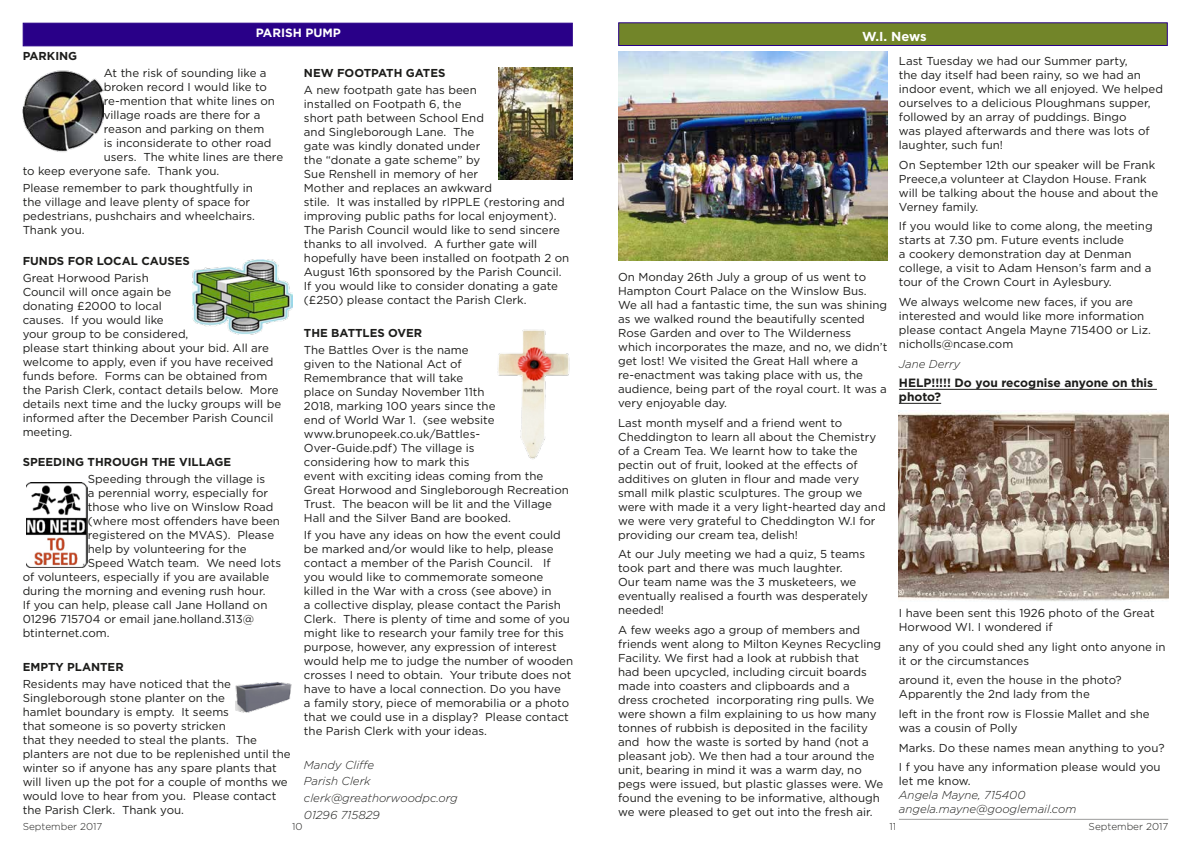
<style>
.page{position:relative;width:1191px;height:842px;background:#fff}
.page>*{position:absolute;margin:0;border:0;box-sizing:border-box;transform-origin:0 0}
.t1{font:700 13px "Gotham";color:#fff}
.t2{font:700 12px/14px "Gotham";color:#1d1d1b}
.t3{font:700 12px "Gotham";color:#fff}
.t4{font:11.5px/14px "Gotham";color:#1d1d1b}
.t5{font:italic 300 11.5px/16.8px "Gotham";color:#1d1d1b}
.t6{font:700 11.5px "Gotham";color:#1d1d1b}
.t7{font:300 10px "Gotham";color:#1d1d1b}
</style>
<div class="page">
<div style="left:23px;top:23px;width:550px;height:23px;background:#290088;border:1px solid #290088"></div>
<img style="left:618px;top:51px;width:269px;height:209px">
<div style="left:618px;top:22px;width:549px;height:24px;background:#728529;border:1px solid #290088"></div>
<img style="left:899px;top:410px;width:269px;height:191px">
<img style="left:23px;top:71px;width:81px;height:81px">
<img style="left:497px;top:329px;width:73px;height:130px">
<img style="left:499px;top:67px;width:74px;height:112px">
<img style="left:193px;top:260px;width:99px;height:75px">
<img style="left:235px;top:682px;width:57px;height:31px">
<img style="left:27px;top:483px;width:61px;height:84px">
<hr style="left:899px;top:389px;width:257px;height:1px;background:#1d1d1b">
<hr style="left:899px;top:403px;width:42px;height:1px;background:#1d1d1b">
<hr style="left:899px;top:819px;width:269px;height:1px;background:#9d9d9c">
<p class="t6" style="left:23px;top:49px;width:56px">PARKING</p>
<p class="t3" style="left:256px;top:25px;width:87px">PARISH PUMP</p>
<p class="t4" style="left:104px;top:66px;width:164px">At the risk of sounding like a</p>
<p class="t4" style="left:104px;top:80px;width:165px">broken record I would like to</p>
<p class="t4" style="left:104px;top:94px;width:173px">re-mention that white lines on</p>
<p class="t4" style="left:104px;top:108px;width:158px">village roads are there for a</p>
<p class="t4" style="left:104px;top:122px;width:162px">reason and parking on them</p>
<p class="t4" style="left:104px;top:136px;width:169px">is inconsiderate to other road</p>
<p class="t4" style="left:104px;top:150px;width:181px">users. The white lines are there</p>
<p class="t4" style="left:23px;top:164px;width:198px">to keep everyone safe. Thank you.</p>
<p class="t4" style="left:23px;top:181px;width:234px">Please remember to park thoughtfully in the village and leave plenty of space for pedestrians, pushchairs and wheelchairs.<br>Thank you.</p>
<p class="t6" style="left:23px;top:253px;width:169px">FUNDS FOR LOCAL CAUSES</p>
<p class="t4" style="left:23px;top:270px;width:260px">Great Horwood Parish<br>Council will once again be<br>donating £2000 to local<br>causes. If you would like<br>your group to be considered,<br>please start thinking about your bid. All are welcome to apply, even if you have received funds before. Forms can be obtained from the Parish Clerk, contact details below. More details next time and the lucky groups will be informed after the December Parish Council meeting.</p>
<p class="t6" style="left:23px;top:455px;width:210px">SPEEDING THROUGH THE VILLAGE</p>
<p class="t4" style="left:88px;top:472px;width:179px">Speeding through the village is</p>
<p class="t4" style="left:88px;top:486px;width:182px">a perennial worry, especially for</p>
<p class="t4" style="left:88px;top:500px;width:187px">those who live on Winslow Road</p>
<p class="t4" style="left:88px;top:514px;width:193px">(where most offenders have been</p>
<p class="t4" style="left:88px;top:528px;width:188px">registered on the MVAS). Please</p>
<p class="t4" style="left:88px;top:542px;width:160px">help by volunteering for the</p>
<p class="t4" style="left:88px;top:556px;width:195px">Speed Watch team. We need lots</p>
<p class="t4" style="left:23px;top:570px;width:248px">of volunteers, especially if you are available</p>
<p class="t4" style="left:23px;top:584px;width:244px">during the morning and evening rush hour.</p>
<p class="t4" style="left:23px;top:598px;width:246px">If you can help, please call Jane Holland on</p>
<p class="t4" style="left:23px;top:612px;width:233px">01296 715704 or email jane.holland.313@</p>
<p class="t4" style="left:23px;top:626px;width:89px">btinternet.com.</p>
<p class="t6" style="left:23px;top:659px;width:102px">EMPTY PLANTER</p>
<p class="t4" style="left:23px;top:676px;width:270px">Residents may have noticed that the Singleborough stone planter on the<br>hamlet boundary is empty. It seems<br>that someone is so poverty stricken<br>that they needed to steal the plants. The planters are not due to be replenished until the winter so if anyone has any spare plants that will liven up the pot for a couple of months we would love to hear from you. Please contact the Parish Clerk. Thank you.</p>
<p class="t6" style="left:304px;top:65px;width:143px">NEW FOOTPATH GATES</p>
<p class="t4" style="left:304px;top:82px;width:267px">A new footpath gate has been<br>installed on Footpath 6, the<br>short path between School End<br>and Singleborough Lane. The<br>gate was kindly donated under<br>the “donate a gate scheme” by<br>Sue Renshell in memory of her<br>Mother and replaces an awkward<br>stile. It was installed by rIPPLE (restoring and improving public paths for local enjoyment).<br>The Parish Council would like to send sincere thanks to all involved. A further gate will hopefully have been installed on footpath 2 on August 16th sponsored by the Parish Council.<br>If you would like to consider donating a gate (£250) please contact the Parish Clerk.</p>
<p class="t6" style="left:304px;top:326px;width:120px">THE BATTLES OVER</p>
<p class="t4" style="left:304px;top:343px;width:266px">The Battles Over is the name<br>given to the National Act of<br>Remembrance that will take<br>place on Sunday November 11th<br>2018, marking 100 years since the<br>end of World War 1. (see website www.brunopeek.co.uk/Battles-Over-Guide.pdf) The village is<br>considering how to mark this<br>event with exciting ideas coming from the Great Horwood and Singleborough Recreation Trust. The beacon will be lit and the Village Hall and the Silver Band are booked.</p>
<p class="t4" style="left:304px;top:528px;width:271px">If you have any ideas on how the event could be marked and/or would like to help, please contact a member of the Parish Council. If you would like to commemorate someone killed in the War with a cross (see above) in<br>a collective display, please contact the Parish Clerk. There is plenty of time and some of you might like to research your family tree for this purpose, however, any expression of interest would help me to judge the number of wooden crosses I need to obtain. Your tribute does not have to have a local connection. Do you have<br>a family story, piece of memorabilia or a photo that we could use in a display? Please contact the Parish Clerk with your ideas.</p>
<p class="t5" style="left:304px;top:756px;width:155px">Mandy Cliffe<br>Parish Clerk clerk@greathorwoodpc.org<br>01296 715829</p>
<p class="t1" style="left:862px;top:28px;width:66px">W.I. News</p>
<p class="t4" style="left:899px;top:54px;width:265px">Last Tuesday we had our Summer party,<br>the day itself had been rainy, so we had an indoor event, which we all enjoyed. We helped ourselves to a delicious Ploughmans supper, followed by an array of puddings. Bingo<br>was played afterwards and there was lots of laughter, such fun!</p>
<p class="t4" style="left:899px;top:157px;width:261px">On September 12th our speaker will be Frank Preece,a volunteer at Claydon House. Frank will be talking about the house and about the Verney family.</p>
<p class="t4" style="left:899px;top:219px;width:255px">If you would like to come along, the meeting starts at 7.30 pm. Future events include<br>a cookery demonstration day at Denman college, a visit to Adam Henson’s farm and a tour of the Crown Court in Aylesbury.</p>
<p class="t4" style="left:899px;top:295px;width:253px">We always welcome new faces, if you are interested and would like more information please contact Angela Mayne 715400 or Liz. nicholls@ncase.com</p>
<p class="t5" style="left:899px;top:355px;width:63px">Jane Derry</p>
<p class="t2" style="left:899px;top:376px;width:256px">HELP!!!!! Do you recognise anyone on this photo?</p>
<p class="t4" style="left:618px;top:270px;width:271px">On Monday 26th July a group of us went to Hampton Court Palace on the Winslow Bus.<br>We all had a fantastic time, the sun was shining as we walked round the beautifully scented Rose Garden and over to The Wilderness which incorporates the maze, and no, we didn’t get lost! We visited the Great Hall where a re-enactment was taking place with us, the audience, being part of the royal court. It was a very enjoyable day.</p>
<p class="t4" style="left:618px;top:415px;width:269px">Last month myself and a friend went to Cheddington to learn all about the Chemistry of a Cream Tea. We learnt how to take the pectin out of fruit, looked at the effects of additives on gluten in flour and made very small milk plastic sculptures. The group we were with made it a very light-hearted day and we were very grateful to Cheddington W.I for providing our cream tea, delish!</p>
<p class="t4" style="left:618px;top:547px;width:251px">At our July meeting we had a quiz, 5 teams took part and there was much laughter.<br>Our team name was the 3 musketeers, we eventually realised a fourth was desperately needed!</p>
<p class="t4" style="left:618px;top:623px;width:267px">A few weeks ago a group of members and friends went along to Milton Keynes Recycling Facility. We first had a look at rubbish that had been upcycled, including circuit boards made into coasters and clipboards and a<br>dress crocheted incorporating ring pulls. We were shown a film explaining to us how many tonnes of rubbish is deposited in the facility and how the waste is sorted by hand (not a pleasant job). We then had a tour around the unit, bearing in mind it was a warm day, no pegs were issued, but plastic glasses were. We found the evening to be informative, although we were pleased to get out into the fresh air.</p>
<p class="t4" style="left:899px;top:606px;width:257px">I have been sent this 1926 photo of the Great<br>Horwood WI. I wondered if</p>
<p class="t4" style="left:899px;top:639px;width:268px">any of you could shed any light onto anyone in it or the circumstances</p>
<p class="t4" style="left:899px;top:673px;width:224px">around it, even the house in the photo?<br>Apparently the 2nd lady from the</p>
<p class="t4" style="left:899px;top:707px;width:252px">left in the front row is Flossie Mallet and she was a cousin of Polly</p>
<p class="t4" style="left:899px;top:737px;width:267px;line-height:19.7px">Marks. Do these names mean anything to you?<br>I f you have any information please would you</p>
<p class="t4" style="left:899px;top:774px;width:73px">let me know.</p>
<p class="t5" style="left:899px;top:788px;width:179px;line-height:14px">Angela Mayne, 715400 angela.mayne@googlemail.com</p>
<p class="t7" style="left:23px;top:820px;width:81px">September 2017</p>
<p class="t7" style="left:292px;top:820px;width:12px">10</p>
<p class="t7" style="left:889px;top:820px;width:8px">11</p>
<p class="t7" style="left:1088px;top:820px;width:81px">September 2017</p>
</div>
